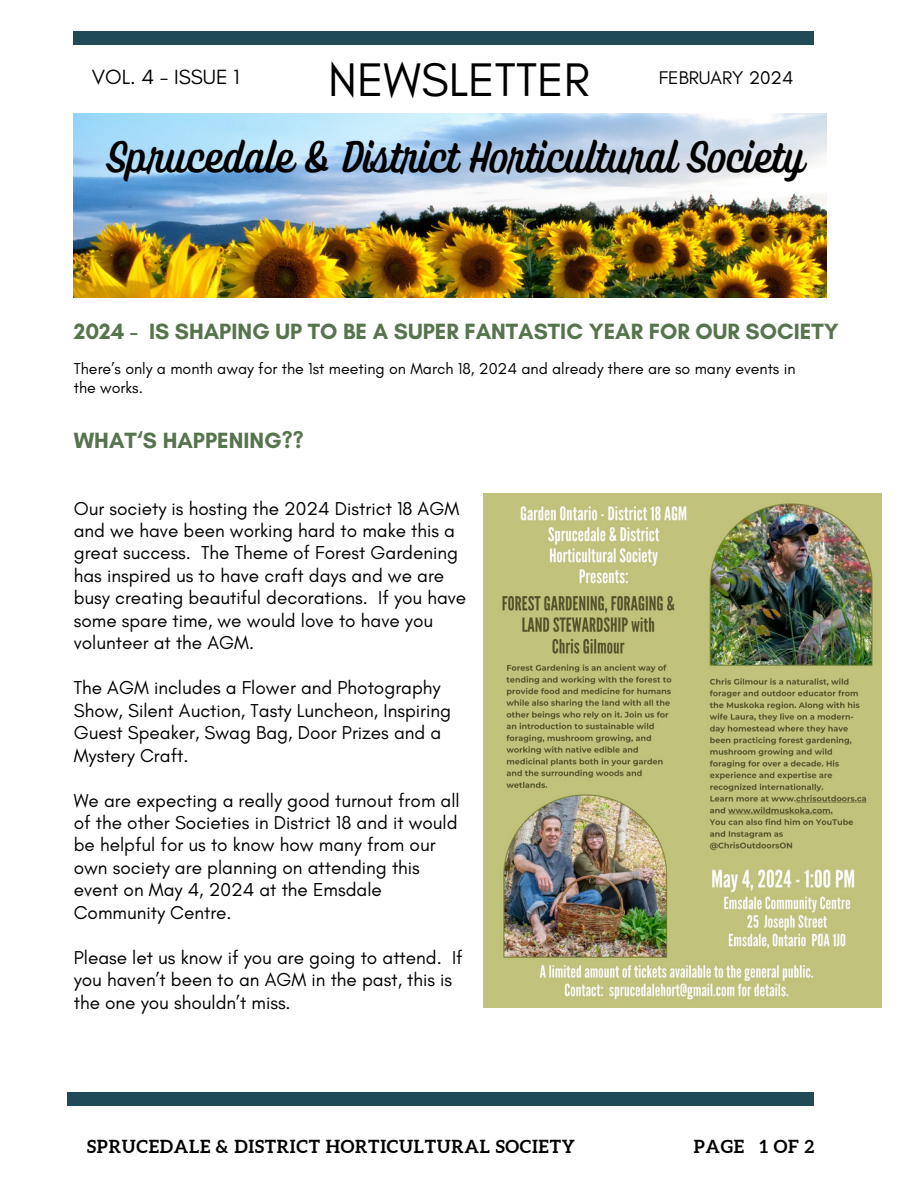
<style>
.page{position:relative;width:918px;height:1188px;background:#fff}
.page>*{position:absolute;margin:0;border:0;box-sizing:border-box;transform-origin:0 0}
.t1{font:48px "Glacial Indifference";color:#000}
.t2{font:43.5px "Ayr Tropika Island Script Casual";color:#000}
.t3{font:700 22.5px "Glacial Indifference";color:#56744d}
.t4{font:21px "Glacial Indifference";color:#000}
.t5{font:19.05px/22.5px "Glacial Indifference";color:#000}
.t6{font:18.75px "Glacial Indifference";color:#000}
.t7{font:700 18px "Aleo";letter-spacing:.04em;color:#000}
.t8{font:16.05px/19.2px "Glacial Indifference";color:#000}
</style>
<div class="page">
<div style="left:74px;top:32px;width:740px;height:13px;background:#204a55"></div>
<div style="left:67px;top:1092px;width:747px;height:14px;background:#204a55"></div>
<img style="left:74px;top:114px;width:752px;height:183px">
<img style="left:484px;top:494px;width:397px;height:514px">
<p class="t4" style="left:92px;top:64px;width:149px">VOL. 4 - ISSUE 1</p>
<p class="t1" style="left:328px;top:50px;width:263px">NEWSLETTER</p>
<p class="t6" style="left:659px;top:67px;width:136px">FEBRUARY 2024</p>
<p class="t2" style="left:107px;top:129px;width:699px">Sprucedale &amp; District Horticultural Society</p>
<p class="t3" style="left:74px;top:317px;width:766px">2024 - IS SHAPING UP TO BE A SUPER FANTASTIC YEAR FOR OUR SOCIETY</p>
<h5 class="t8" style="left:74px;top:358px;width:723px">There’s only a month away for the 1st meeting on March 18, 2024 and already there are so many events in the works.</h5>
<h5 class="t3" style="left:74px;top:426px;width:231px">WHAT‘S HAPPENING??</h5>
<h6 class="t5" style="left:74px;top:497px;width:394px">Our society is hosting the 2024 District 18 AGM and we have been working hard to make this a great success. The Theme of Forest Gardening has inspired us to have craft days and we are busy creating beautiful decorations. If you have some spare time, we would love to have you volunteer at the AGM.</h6>
<p class="t5" style="left:74px;top:676px;width:379px">The AGM includes a Flower and Photography Show, Silent Auction, Tasty Luncheon, Inspiring Guest Speaker, Swag Bag, Door Prizes and a Mystery Craft.</p>
<h2 class="t5" style="left:74px;top:789px;width:388px">We are expecting a really good turnout from all of the other Societies in District 18 and it would be helpful for us to know how many from our own society are planning on attending this event on May 4, 2024 at the Emsdale Community Centre.</h2>
<h3 class="t5" style="left:74px;top:946px;width:391px">Please let us know if you are going to attend. If you haven’t been to an AGM in the past, this is the one you shouldn’t miss.</h3>
<h3 class="t7" style="left:87px;top:1136px;width:489px">SPRUCEDALE &amp; DISTRICT HORTICULTURAL SOCIETY</h3>
<p class="t7" style="left:694px;top:1136px;width:122px">PAGE 1 OF 2</p>
</div>
